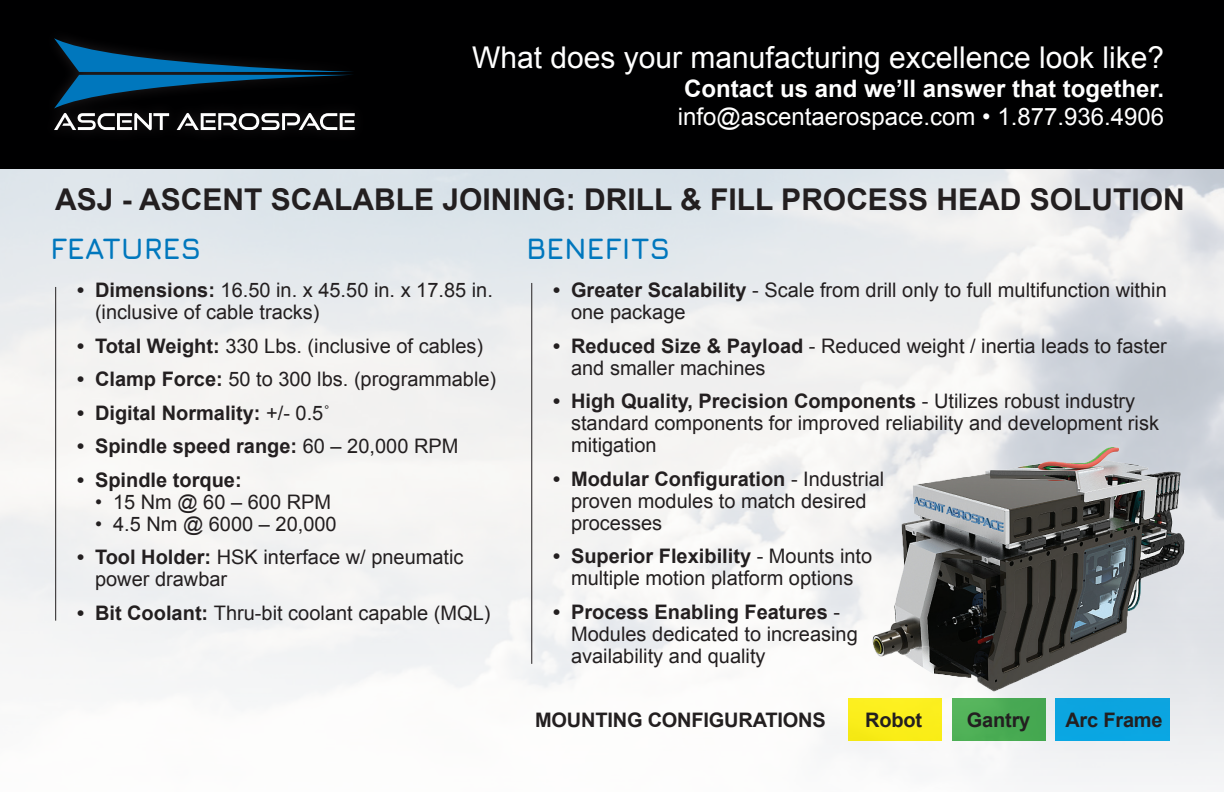
<style>
.page{position:relative;width:1224px;height:792px;background:#fff}
.page>*{position:absolute;margin:0;border:0;box-sizing:border-box;transform-origin:0 0}
.t1{font:700 30px "Arial";color:#231f20}
.t2{font:30px "Arial";color:#fff}
.t3{font:700 30px "Jura";color:#0077bd}
.t4{font:24px "Arial";color:#fff}
.t5{font:700 24px "Arial";color:#fff}
.t6{font:20px/22px "Arial";color:#231f20}
.t7{font:700 20px "Arial";color:#231f20}
.s1{font-weight:700}
.s2{font-weight:400}
</style>
<div class="page">
<img style="left:0;top:168px;width:1224px;height:617px">
<div style="left:0;top:0;width:1224px;height:168px;background:#000001"></div>
<svg style="left:54px;top:38px;width:301px;height:92px"></svg>
<hr style="left:55px;top:287px;width:1px;height:334px;background:#231f20">
<hr style="left:531px;top:283px;width:1px;height:381px;background:#231f20">
<img style="left:870px;top:446px;width:323px;height:251px">
<h1 class="t2" style="left:472px;top:40px;width:693px">What does your manufacturing excellence look like?</h1>
<p class="t5" style="left:684px;top:75px;width:482px">Contact us and we’ll answer that together.</p>
<p class="t4" style="left:678px;top:104px;width:488px">info@ascentaerospace.com • 1.877.936.4906</p>
<h1 class="t1" style="left:55px;top:183px;width:1131px">ASJ - ASCENT SCALABLE JOINING: DRILL &amp; FILL PROCESS HEAD SOLUTION</h1>
<h1 class="t3" style="left:50px;top:227px;width:153px">FEATURES</h1>
<p class="t6" style="left:95px;top:279px;width:399px;text-indent:-18px"><span class="s1">• Dimensions:</span> 16.50 in. x 45.50 in. x 17.85 in. (inclusive of cable tracks)</p>
<p class="t6" style="left:77px;top:335px;width:408px"><span class="s1">• Total Weight:</span> 330 Lbs. (inclusive of cables)</p>
<p class="t6" style="left:77px;top:368px;width:421px"><span class="s1">• Clamp Force:</span> 50 to 300 lbs. (programmable)</p>
<p class="t7" style="left:77px;top:402px;width:255px">• Digital Normality: <span class="s2">+/- 0.5˚</span></p>
<p class="t7" style="left:77px;top:435px;width:383px">• Spindle speed range: <span class="s2">60 – 20,000 RPM</span></p>
<p class="t7" style="left:77px;top:469px;width:166px">• Spindle torque:</p>
<p class="t6" style="left:95px;top:491px;width:238px">• 15 Nm @ 60 – 600 RPM</p>
<p class="t6" style="left:95px;top:513px;width:243px">• 4.5 Nm @ 6000 – 20,000</p>
<p class="t6" style="left:95px;top:546px;width:370px;text-indent:-18px"><span class="s1">• Tool Holder:</span> HSK interface w/ pneumatic power drawbar</p>
<p class="t6" style="left:77px;top:602px;width:415px"><span class="s1">• Bit Coolant:</span> Thru-bit coolant capable (MQL)</p>
<h1 class="t3" style="left:526px;top:227px;width:146px">BENEFITS</h1>
<p class="t6" style="left:571px;top:279px;width:597px;text-indent:-18px"><span class="s1">• Greater Scalability</span> - Scale from drill only to full multifunction within one package</p>
<p class="t6" style="left:571px;top:335px;width:597px;text-indent:-18px"><span class="s1">• Reduced Size &amp; Payload</span> - Reduced weight / inertia leads to faster and smaller machines</p>
<p class="t6" style="left:571px;top:390px;width:589px;text-indent:-18px"><span class="s1">• High Quality, Precision Components</span> - Utilizes robust industry standard components for improved reliability and development risk mitigation</p>
<p class="t6" style="left:571px;top:468px;width:315px;text-indent:-18px"><span class="s1">• Modular Configuration</span> - Industrial proven modules to match desired processes</p>
<p class="t6" style="left:553px;top:545px;width:321px;text-align:center"><span class="s1">• Superior Flexibility</span> - Mounts into multiple motion platform options</p>
<p class="t6" style="left:571px;top:601px;width:288px;text-indent:-18px"><span class="s1">• Process Enabling Features</span> -<br>Modules dedicated to increasing availability and quality</p>
<p class="t7" style="left:535px;top:709px;width:292px">MOUNTING CONFIGURATIONS</p>
<p class="t7" style="left:865px;top:709px;width:58px">Robot</p>
<p class="t7" style="left:967px;top:709px;width:65px">Gantry</p>
<p class="t7" style="left:1065px;top:709px;width:99px">Arc Frame</p>
</div>
